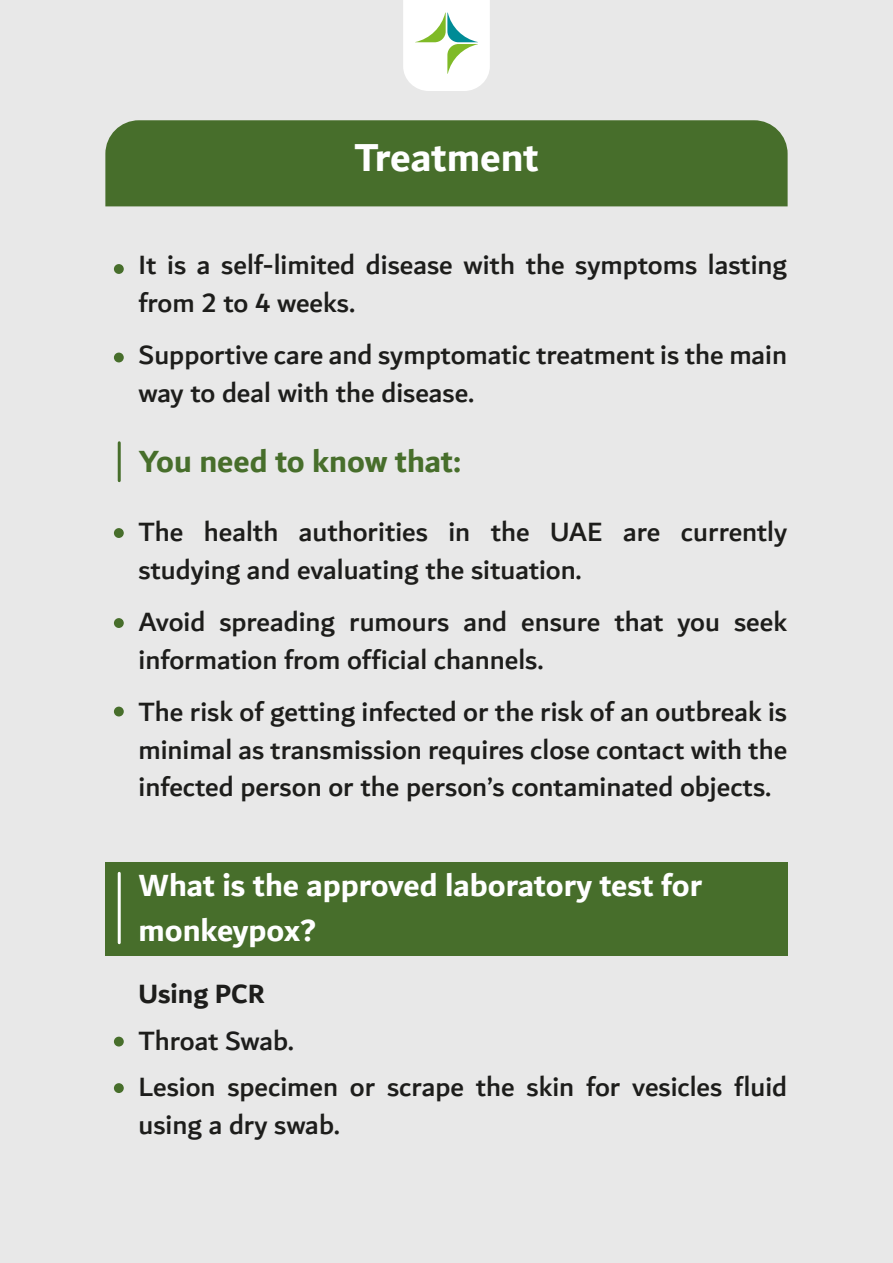
<style>
.page{position:relative;width:893px;height:1263px;background:#e8e8e8}
.page>*{position:absolute;margin:0;border:0;box-sizing:border-box;transform-origin:0 0}
.t1{font:700 42px "Dubai";letter-spacing:-.005em;color:#fff}
.t2{font:700 33px/45px "Dubai";color:#fff}
.t3{font:700 33px "Dubai";color:#476e2b}
.t4{font:500 28.5px/37.5px "Dubai";color:#1d1d1b}
.t5{font:700 28.5px "Dubai";color:#1d1d1b}
</style>
<div class="page">
<div style="left:105px;top:120px;width:683px;height:86px;background:#476e2b"></div>
<div style="left:114px;top:528px;width:10px;height:10px;background:#476e2b;border-radius:50%"></div>
<div style="left:114px;top:618px;width:10px;height:10px;background:#476e2b;border-radius:50%"></div>
<svg style="left:403px;top:0;width:87px;height:91px;background:#edf5ec"></svg>
<div style="left:114px;top:1083px;width:10px;height:10px;background:#476e2b;border-radius:50%"></div>
<div style="left:114px;top:707px;width:10px;height:9px;background:#476e2b;border-radius:50%"></div>
<div style="left:114px;top:1037px;width:10px;height:9px;background:#476e2b;border-radius:50%"></div>
<div style="left:114px;top:264px;width:10px;height:10px;background:#476e2b;border-radius:50%"></div>
<div style="left:114px;top:353px;width:10px;height:9px;background:#476e2b;border-radius:50%"></div>
<hr style="left:118px;top:443px;width:3px;height:38px;background:#476e2b">
<div style="left:105px;top:862px;width:682px;height:94px;background:#476e2b"></div>
<hr style="left:118px;top:873px;width:3px;height:70px;background:#fff">
<h1 class="t1" style="left:354px;top:132px;width:186px">Treatment</h1>
<p class="t4" style="left:139px;top:246px;width:650px">It is a self-limited disease with the symptoms lasting from 2 to 4 weeks.</p>
<p class="t4" style="left:139px;top:336px;width:650px">Supportive care and symptomatic treatment is the main way to deal with the disease.</p>
<p class="t3" style="left:139px;top:442px;width:323px">You need to know that:</p>
<p class="t4" style="left:139px;top:513px;width:650px">The health authorities in the UAE are currently studying and evaluating the situation.</p>
<p class="t4" style="left:139px;top:603px;width:650px">Avoid spreading rumours and ensure that you seek information from official channels.</p>
<p class="t4" style="left:139px;top:693px;width:650px;text-align:justify">The risk of getting infected or the risk of an outbreak is minimal as transmission requires close contact with the infected person or the person’s contaminated objects.</p>
<p class="t2" style="left:139px;top:862px;width:565px">What is the approved laboratory test for monkeypox?</p>
<p class="t5" style="left:139px;top:977px;width:128px">Using PCR</p>
<p class="t4" style="left:139px;top:1017px;width:650px;line-height:46.5px">Throat Swab.<br>Lesion specimen or scrape the skin for vesicles fluid</p>
<p class="t4" style="left:139px;top:1105px;width:203px">using a dry swab.</p>
</div>
